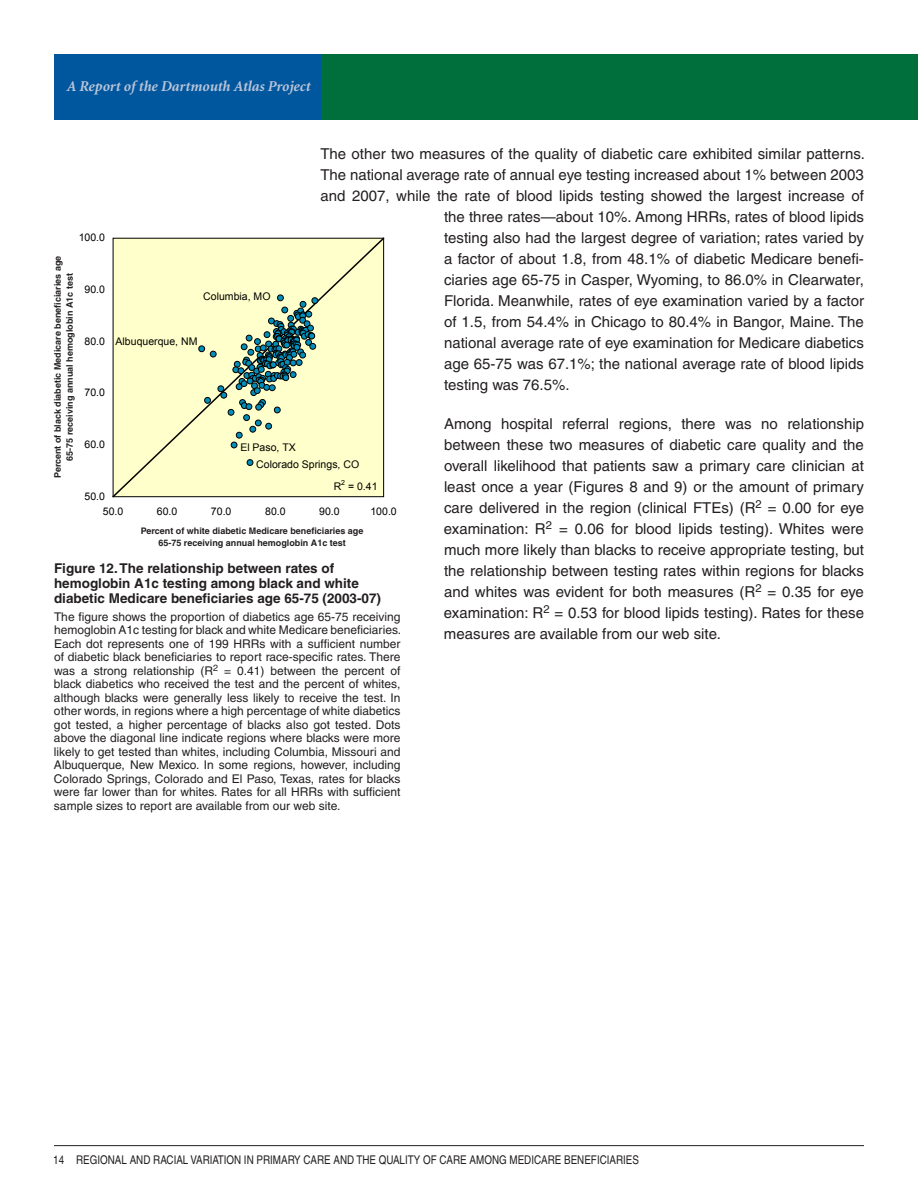
<style>
.page{position:relative;width:918px;height:1188px;background:#fff}
.page>*{position:absolute;margin:0;border:0;box-sizing:border-box;transform-origin:0 0}
.t1{font:15px/21px "Helvetica";color:#231f20;text-align:justify}
.t2{font:italic 700 15px "Minion";letter-spacing:-.005em;color:#bbc4d9}
.t3{font:700 13.5px/15px "Helvetica";color:#231f20}
.t4{font:12px/13.5px "Helvetica";color:#231f20;text-align:justify}
.t5{font:condensed 12px "Helvetica";color:#231f20}
.t6{font:10.5px "Arial";color:#000}
.t7{font:700 9px/12px "Helvetica";color:#231f20;text-align:center}
.t8{font:7.05px "Arial";color:#000}
</style>
<div class="page">
<div style="left:54px;top:54px;width:864px;height:65px;background:#006f3c"></div>
<div style="left:54px;top:54px;width:266px;height:66px;background:#00579e"></div>
<hr style="left:54px;top:1145px;width:810px;height:1px;background:#231f20">
<div style="left:112px;top:237px;width:273px;height:261px;background:#ffffcb"></div>
<svg style="left:199px;top:295px;width:119px;height:153px;background:#c4d3af"></svg>
<div style="left:247px;top:459px;width:6px;height:7px;border:1px solid #000;border-radius:50%"></div>
<p class="t2" style="left:67px;top:79px;width:245px">A Report of the Dartmouth Atlas Project</p>
<p class="t1" style="left:320px;top:144px;width:546px">The other two measures of the quality of diabetic care exhibited similar patterns.<br>The national average rate of annual eye testing increased about 1% between 2003 and 2007, while the rate of blood lipids testing showed the largest increase of</p>
<p class="t6" style="left:79px;top:231px;width:28px">100.0</p>
<p class="t7" style="left:52px;top:478px;width:224px;rotate:-90deg">Percent of black diabetic Medicare beneficiaries age<br>65-75 receiving annual hemoglobin A1c test</p>
<p class="t6" style="left:85px;top:282px;width:22px">90.0</p>
<p class="t6" style="left:85px;top:334px;width:22px">80.0</p>
<p class="t6" style="left:85px;top:386px;width:22px">70.0</p>
<p class="t6" style="left:85px;top:438px;width:22px">60.0</p>
<p class="t6" style="left:85px;top:489px;width:22px">50.0</p>
<p class="t6" style="left:203px;top:290px;width:69px">Columbia, MO</p>
<p class="t6" style="left:116px;top:334px;width:83px">Albuquerque, NM</p>
<p class="t6" style="left:240px;top:440px;width:57px">El Paso, TX</p>
<p class="t6" style="left:256px;top:457px;width:104px">Colorado Springs, CO</p>
<p class="t8" style="left:341px;top:477px;width:5px">2</p>
<p class="t6" style="left:348px;top:479px;width:31px">= 0.41</p>
<p class="t6" style="left:334px;top:479px;width:9px">R</p>
<p class="t6" style="left:103px;top:505px;width:22px">50.0</p>
<p class="t6" style="left:157px;top:505px;width:22px">60.0</p>
<p class="t6" style="left:211px;top:505px;width:22px">70.0</p>
<p class="t6" style="left:265px;top:505px;width:22px">80.0</p>
<p class="t6" style="left:319px;top:505px;width:22px">90.0</p>
<p class="t6" style="left:370px;top:505px;width:28px">100.0</p>
<p class="t7" style="left:141px;top:525px;width:224px">Percent of white diabetic Medicare beneficiaries age<br>65-75 receiving annual hemoglobin A1c test</p>
<p class="t3" style="left:54px;top:560px;width:329px">Figure 12. The relationship between rates of hemoglobin A1c testing among black and white diabetic Medicare beneficiaries age 65-75 (2003-07)</p>
<p class="t4" style="left:54px;top:610px;width:349px">The figure shows the proportion of diabetics age 65-75 receiving hemoglobin A1c testing for black and white Medicare beneficiaries.<br>Each dot represents one of 199 HRRs with a sufficient number of diabetic black beneficiaries to report race-specific rates. There was a strong relationship (R<sup>2</sup> = 0.41) between the percent of black diabetics who received the test and the percent of whites, although blacks were generally less likely to receive the test. In other words, in regions where a high percentage of white diabetics got tested, a higher percentage of blacks also got tested. Dots above the diagonal line indicate regions where blacks were more likely to get tested than whites, including Columbia, Missouri and Albuquerque, New Mexico. In some regions, however, including Colorado Springs, Colorado and El Paso, Texas, rates for blacks were far lower than for whites. Rates for all HRRs with sufficient sample sizes to report are available from our web site.</p>
<p class="t1" style="left:444px;top:206px;width:422px">the three rates—about 10%. Among HRRs, rates of blood lipids testing also had the largest degree of variation; rates varied by a factor of about 1.8, from 48.1% of diabetic Medicare benefi&shy;ciaries age 65-75 in Casper, Wyoming, to 86.0% in Clearwater, Florida. Meanwhile, rates of eye examination varied by a factor of 1.5, from 54.4% in Chicago to 80.4% in Bangor, Maine. The national average rate of eye examination for Medicare diabetics age 65-75 was 67.1%; the national average rate of blood lipids testing was 76.5%.</p>
<p class="t1" style="left:444px;top:413px;width:422px">Among hospital referral regions, there was no relationship between these two measures of diabetic care quality and the overall likelihood that patients saw a primary care clinician at least once a year (Figures 8 and 9) or the amount of primary care delivered in the region (clinical FTEs) (R<sup>2</sup> = 0.00 for eye examination: R<sup>2</sup> = 0.06 for blood lipids testing). Whites were much more likely than blacks to receive appropriate testing, but the relationship between testing rates within regions for blacks and whites was evident for both measures (R<sup>2</sup> = 0.35 for eye examination: R<sup>2</sup> = 0.53 for blood lipids testing). Rates for these measures are available from our web site.</p>
<p class="t5" style="left:53px;top:1153px;width:346px">14 REGIONAL AN D RACIAL VARIATION IN PRIMARY CARE AN D THE QUALIT</p>
<p class="t5" style="left:414px;top:1153px;width:79px">Y OF CARE AMONG</p>
<p class="t5" style="left:510px;top:1153px;width:131px">MEDICARE BENEFICIARIES</p>
</div>
